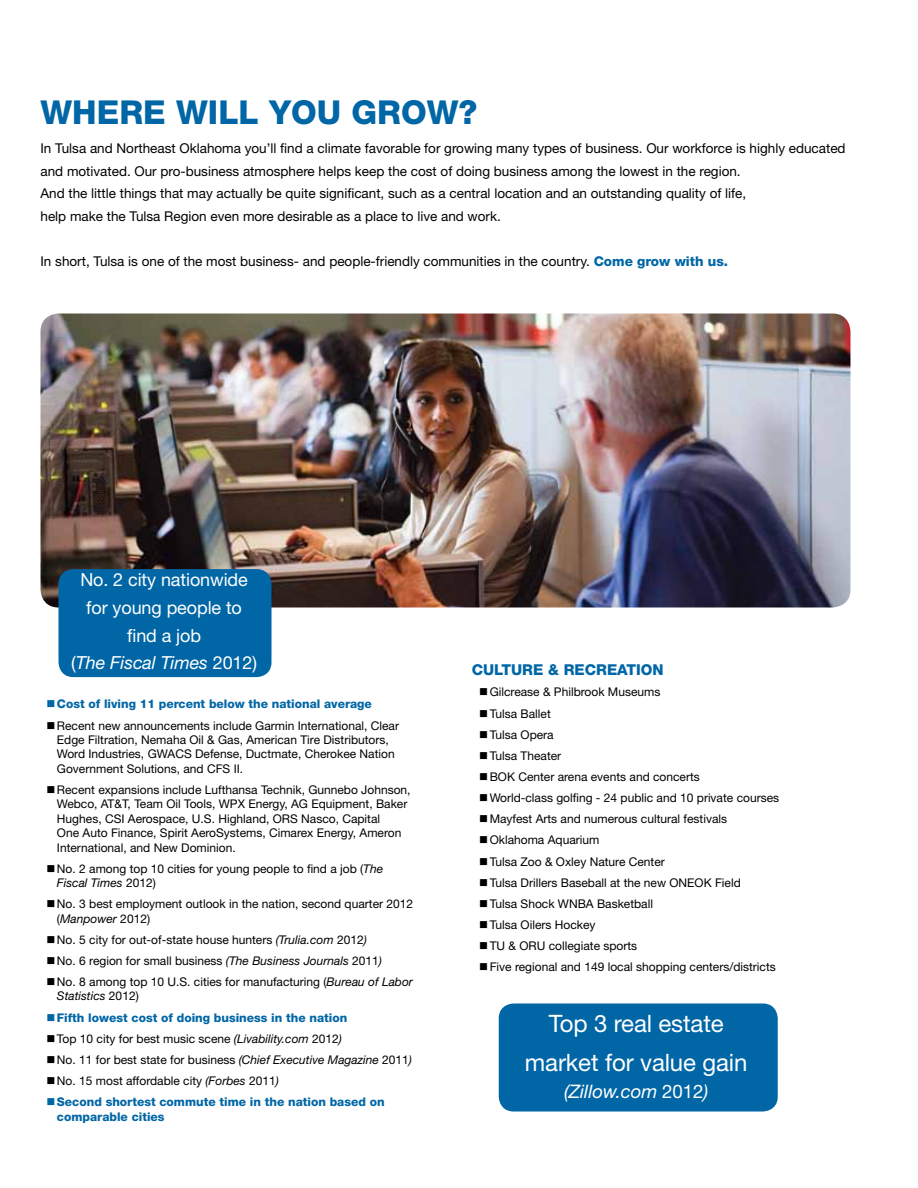
<style>
.page{position:relative;width:918px;height:1188px;background:#fff}
.page>*{position:absolute;margin:0;border:0;box-sizing:border-box;transform-origin:0 0}
.t1{font:800 33px "Helvetica Neue LT Std";color:#0066a6}
.t2{font:24px/38.2px "Helvetica Neue LT Std";letter-spacing:-.005em;color:#fff;text-align:center}
.t3{font:italic 18.6px "Helvetica Neue LT Std";letter-spacing:-.005em;color:#fff}
.t4{font:18px/27.8px "Helvetica Neue LT Std";letter-spacing:-.005em;color:#fff;text-align:center}
.t5{font:800 15px "Helvetica Neue LT Std";color:#0066a6}
.t6{font:13.5px/22.5px "Helvetica Neue LT Std";color:#000}
.t7{font:12px/21.1px "Helvetica Neue LT Std";color:#000}
.t8{font:800 12px "Helvetica Neue LT Std";color:#0066a6}
.s1{font-weight:800;color:#0066a6}
.s2{font-style:italic}
.s3{font-style:normal}
</style>
<div class="page">
<img style="left:40px;top:314px;width:810px;height:294px">
<div style="left:499px;top:1004px;width:279px;height:108px;background:#0066a6;border-radius:15px"></div>
<div style="left:58px;top:569px;width:213px;height:108px;background:#0066a6;border-radius:15px"></div>
<h1 class="t1" style="left:40px;top:93px;width:438px">where will you g row?</h1>
<p class="t6" style="left:40px;top:137px;width:807px">In Tulsa and Northeast Oklahoma you’ll find a climate favorable for growing many types of business. Our workforce is highly educated and motivated. Our pro-business atmosphere helps keep the cost of doing business among the lowest in the region.<br>And the little things that may actually be quite significant, such as a central location and an outstanding quality of life,<br>help make the Tulsa Region even more desirable as a place to live and work.</p>
<p class="t6" style="left:40px;top:250px;width:689px">In short, Tulsa is one of the most business- and people-friendly communities in the country. <span class="s1">Come grow with us.</span></p>
<h3 class="t4" style="left:71px;top:566px;width:188px">No. 2 city nationwide for young people to find a job<br>(<span class="s2">The Fiscal Times</span> 2012)</h3>
<p class="t8" style="left:57px;top:697px;width:316px">Cost of living 11 percent below the national average</p>
<p class="t7" style="left:57px;top:718px;width:344px;line-height:14.4px">Recent new announcements include Garmin International, Clear Edge Filtration, Nemaha Oil &amp; Gas, American Tire Distributors, Word Industries, GWACS Defense, Ductmate, Cherokee Nation Government Solutions, and CFS II.</p>
<p class="t7" style="left:57px;top:782px;width:355px;line-height:14.4px">Recent expansions include Lufthansa Technik, Gunnebo Johnson, Webco, AT&amp;T, Team Oil Tools, WPX Energy, AG Equipment, Baker Hughes, CSI Aerospace, U.S. Highland, ORS Nasco, Capital<br>One Auto Finance, Spirit AeroSystems, Cimarex Energy, Ameron International, and New Dominion.</p>
<p class="t7" style="left:57px;top:861px;width:328px;line-height:14.4px">No. 2 among top 10 cities for young people to find a job (<span class="s2">The<br>Fiscal Times</span> 2012)</p>
<p class="t7" style="left:57px;top:897px;width:358px;line-height:14.4px">No. 3 best employment outlook in the nation, second quarter 2012 (<span class="s2">Manpower</span> 2012)</p>
<p class="t7" style="left:57px;top:929px;width:357px">No. 5 city for out-of-state house hunters <span class="s2">(Trulia.com</span> 2012<span class="s2">)<br></span>No. 6 region for small business <span class="s2">(The Business Journals</span> 2011<span class="s2">)<br></span>No. 8 among top 10 U.S. cities for manufacturing (<span class="s2">Bureau of Labor</span></p>
<p class="t7" style="left:57px;top:985px;width:356px"><span class="s2">Statistics</span> 2012)<br><span class="s1">Fifth lowest cost of doing business in the nation<br></span>Top 10 city for best music scene <span class="s2">(Livability.com</span> 2012<span class="s2">)<br></span>No. 11 for best state for business <span class="s2">(Chief Executive Magazine</span> 2011<span class="s2">)<br></span>No. 15 most affordable city <span class="s2">(Forbes</span> 2011<span class="s2">)<br></span><span class="s1">Second shortest commute time in the nation based on</span></p>
<p class="t8" style="left:57px;top:1109px;width:109px">comparable cities</p>
<p class="t5" style="left:472px;top:661px;width:12px">CUL</p>
<p class="t5" style="left:501px;top:661px;width:21px">TURE</p>
<p class="t5" style="left:548px;top:661px;width:28px">&amp; RECREA</p>
<p class="t5" style="left:626px;top:661px;width:20px">TION</p>
<p class="t7" style="left:490px;top:681px;width:291px">Gilcrease &amp; Philbrook Museums<br>Tulsa Ballet<br>Tulsa Opera<br>Tulsa Theater<br>BOK Center arena events and concerts<br>World-class golfing - 24 public and 10 private courses<br>Mayfest Arts and numerous cultural festivals<br>Oklahoma Aquarium<br>Tulsa Zoo &amp; Oxley Nature Center<br>Tulsa Drillers Baseball at the new ONEOK Field<br>Tulsa Shock WNBA Basketball<br>Tulsa Oilers Hockey<br>TU &amp; ORU collegiate sports<br>Five regional and 149 local shopping centers/districts</p>
<h2 class="t2" style="left:525px;top:1004px;width:224px">Top 3 real estate market for value gain</h2>
<h3 class="t3" style="left:564px;top:1080px;width:146px">(Zillow.com <span class="s3">2012</span>)</h3>
</div>
